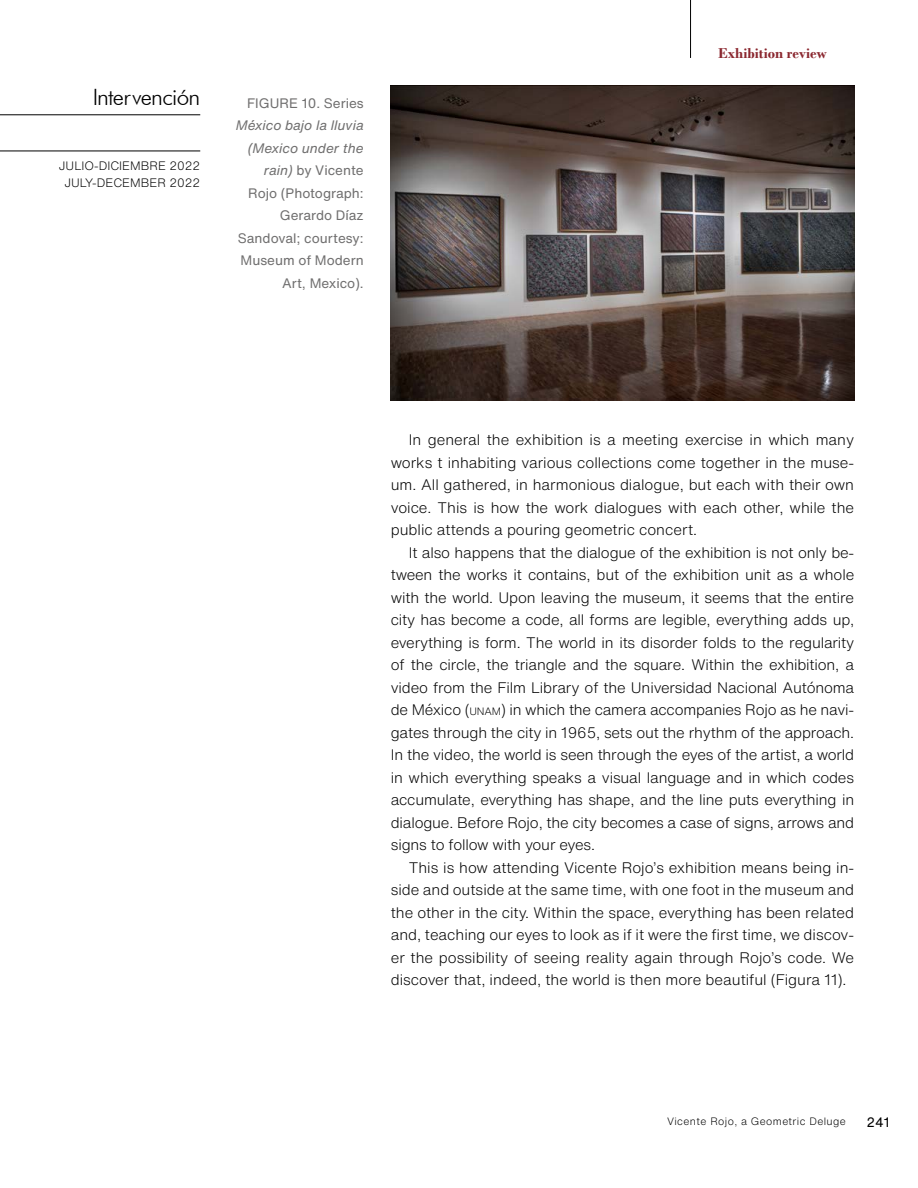
<style>
.page{position:relative;width:918px;height:1188px;background:#fff}
.page>*{position:absolute;margin:0;border:0;box-sizing:border-box;transform-origin:0 0}
.t1{font:300 22.5px "Futura BT";letter-spacing:-.03em;color:#000}
.t2{font:15px/22.5px "Helvetica Now Text Light 2";color:#000;text-align:justify}
.t3{font:300 15px "Helvetica Now Text";color:#000}
.t4{font:700 15px "Bodoni";color:#8b2830}
.t5{font:13.5px/22.5px "Helvetica Now Text";color:#706f6f;text-align:right}
.t6{font:13.5px "Helvetica Now Text";color:#000}
.t7{font:12px/16.5px "Helvetica Now Text Light 2";color:#000;text-align:center}
.t8{font:10.5px "Helvetica Now Text Light 2";letter-spacing:.04em;color:#000}
.s1{font-style:italic}
.s2{font-family:"Helvetica Now Text";font-weight:300;font-size:10.5px}
.s3{font-family:"Helvetica Now Text Light 2";font-weight:400}
</style>
<div class="page">
<hr style="left:690px;top:0;width:1px;height:58px;background:#000">
<hr style="left:0;top:115px;width:200px;height:1px;background:#000">
<hr style="left:0;top:151px;width:200px;height:1px;background:#000">
<img style="left:391px;top:85px;width:463px;height:315px">
<h1 class="t1" style="left:93px;top:83px;width:109px">Intervención</h1>
<p class="t7" style="left:59px;top:157px;width:143px">JULIO-DICIEMBRE 2022<br>JULY-DECEMBER 2022</p>
<p class="t5" style="left:247px;top:91px;width:118px">FIGURE 10. Series</p>
<p class="t5" style="left:236px;top:114px;width:129px"><span class="s1">México bajo la lluvia (Mexico under the rain)</span> by Vicente<br>Rojo (Photograph:<br>Gerardo Díaz<br>Sandoval; courtesy:<br>Museum of Modern<br>Art, Mexico).</p>
<p class="t4" style="left:718px;top:44px;width:110px">Exhibition review</p>
<p class="t2" style="left:391px;top:428px;width:465px;text-indent:18px">In general the exhibition is a meeting exercise in which many works t inhabiting various collections come together in the muse&shy;um. All gathered, in harmonious dialogue, but each with their own voice. This is how the work dialogues with each other, while the public attends a pouring geometric concert.</p>
<p class="t2" style="left:391px;top:540px;width:465px;text-indent:18px">It also happens that the dialogue of the exhibition is not only be&shy;tween the works it contains, but of the exhibition unit as a whole with the world. Upon leaving the museum, it seems that the entire city has become a code, all forms are legible, everything adds up, everything is form. The world in its disorder folds to the regularity of the circle, the triangle and the square. Within the exhibition, a video from the Film Library of the Universidad Nacional Autónoma de México (<span class="s2">UNAM</span>) in which the camera accompanies Rojo as he navi&shy;gates through the city in 1965, sets out the rhythm of the approach.<br>In the video, the world is seen through the eyes of the artist, a world in which everything speaks a visual language and in which codes accumulate, everything has shape, and the line puts everything in dialogue. Before Rojo, the city becomes a case of signs, arrows and signs to follow with your eyes.</p>
<p class="t2" style="left:391px;top:855px;width:465px;text-indent:18px">This is how attending Vicente Rojo’s exhibition means being in&shy;side and outside at the same time, with one foot in the museum and the other in the city. Within the space, everything has been related</p>
<p class="t3" style="left:391px;top:923px;width:465px">and, teaching our eyes to look as if it were the first time, we discov<span class="s3">-</span></p>
<p class="t2" style="left:391px;top:945px;width:465px">er the possibility of seeing reality again through Rojo’s code. We discover that, indeed, the world is then more beautiful (Figura 11).</p>
<p class="t8" style="left:667px;top:1114px;width:180px">Vicente Rojo, a Geometric Deluge</p>
<p class="t6" style="left:867px;top:1112px;width:25px">241</p>
</div>
